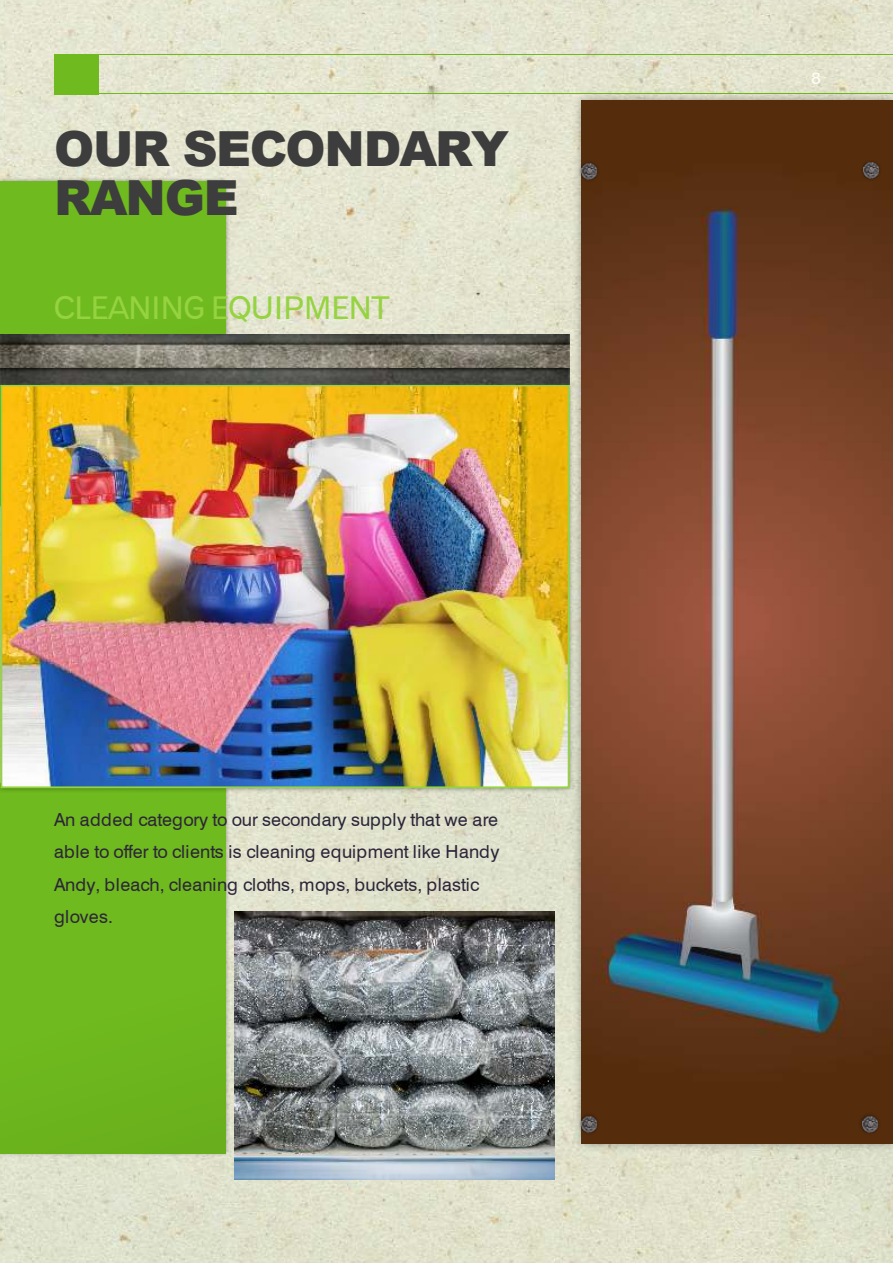
<style>
.page{position:relative;width:893px;height:1263px;background:#fff}
.page>*{position:absolute;margin:0;border:0;box-sizing:border-box;transform-origin:0 0}
.t1{font:900 48.3px/48.3px "Arial";letter-spacing:-.03em;color:#3d3d3d}
.t2{font:31.5px "Gothic 720 BT Roman B";letter-spacing:-.025em;color:#95d340}
.t3{font:18px/32.7px "Swiss 721 BT";letter-spacing:.015em;color:#2c2539}
.t4{font:16.8px "Swiss 721 BT";color:#fefef5}
</style>
<div class="page">
<img style="left:0;top:0;width:893px;height:1263px">
<hr style="left:54px;top:54px;width:839px;height:1px;background:#6fba1e">
<hr style="left:55px;top:93px;width:838px;height:1px;background:#6fba1e">
<div style="left:54px;top:54px;width:44px;height:40px;background:#6fba1e"></div>
<img style="left:0;top:176px;width:231px;height:158px">
<div style="left:0;top:181px;width:226px;height:325px;background:#6fba1e"></div>
<img style="left:0;top:794px;width:232px;height:365px">
<div style="left:0;top:784px;width:226px;height:369px;background:#6fba1e"></div>
<img style="left:568px;top:87px;width:325px;height:1070px">
<img style="left:582px;top:101px;width:311px;height:1042px">
<img style="left:0;top:378px;width:576px;height:416px">
<img style="left:0;top:334px;width:569px;height:453px">
<div style="left:1px;top:385px;width:568px;height:403px;border:2px solid #95d340"></div>
<img style="left:857px;top:1111px;width:25px;height:26px">
<img style="left:861px;top:1115px;width:17px;height:18px">
<img style="left:576px;top:1111px;width:26px;height:26px">
<img style="left:580px;top:1115px;width:18px;height:18px">
<img style="left:858px;top:157px;width:26px;height:27px">
<img style="left:862px;top:162px;width:17px;height:17px">
<img style="left:576px;top:158px;width:26px;height:27px">
<img style="left:580px;top:163px;width:18px;height:18px">
<img style="left:235px;top:911px;width:319px;height:268px">
<h1 class="t1" style="left:54px;top:130px;width:456px">OUR SECONDARY<br>RANGE</h1>
<h2 class="t2" style="left:54px;top:295px;width:337px">CLEANING EQUIPMENT</h2>
<p class="t3" style="left:54px;top:804px;width:447px">An added category to our secondary supply that we are able to offer to clients is cleaning equipment like Handy Andy, bleach, cleaning cloths, mops, buckets, plastic gloves.</p>
<p class="t4" style="left:811px;top:72px;width:11px">8</p>
</div>
